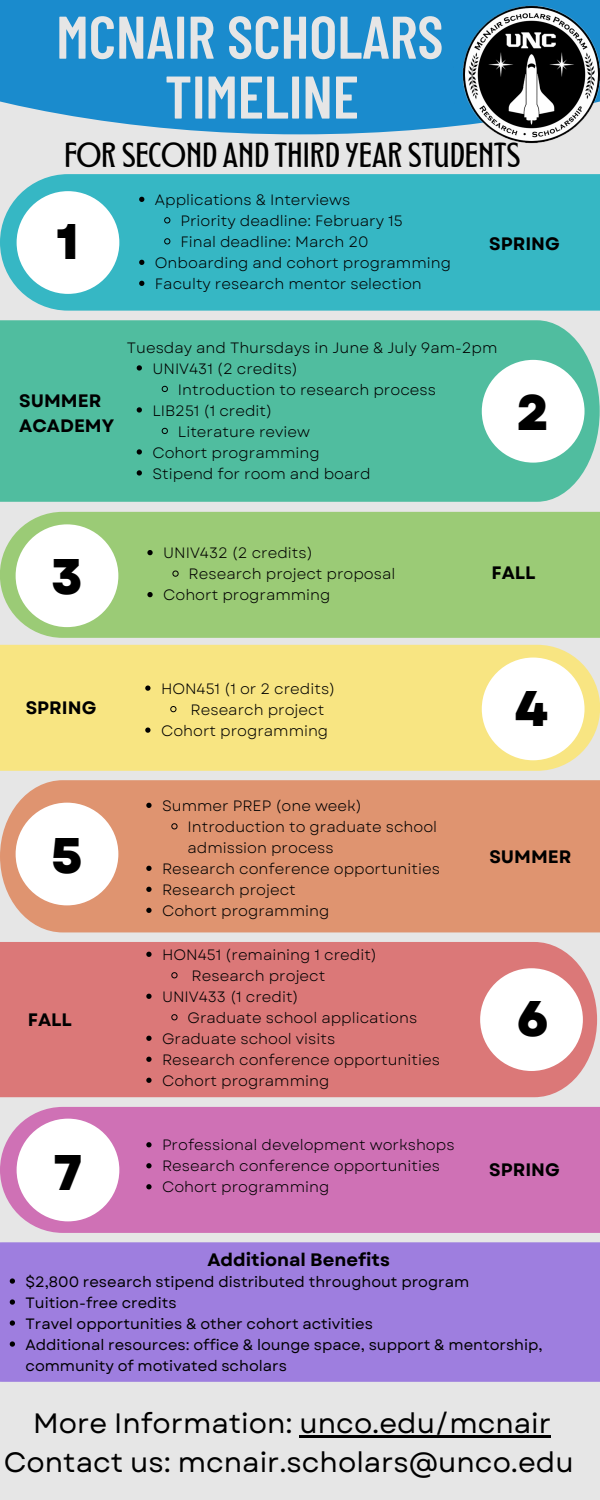
<style>
.page{position:relative;width:600px;height:1500px;background:#e6e6e6}
.page>*{position:absolute;margin:0;border:0;box-sizing:border-box;transform-origin:0 0}
.t1{font:600 60.1px/59.9px "Barlow Condensed";color:#e6e6e6;text-align:center}
.t2{font:800 50px "Garet";color:#000}
.t3{font:28px/39px "Garet";color:#000;text-align:center}
.t4{font:28px "Montagna LTD";color:#000}
.t5{font:700 18px/24.8px "Garet";color:#000}
.t6{font:15px/21px "Garet";color:#000}
.t7{font:15px/21px "Garet";color:#000}
</style>
<div class="page">
<div style="left:0;top:174px;width:600px;height:137px;background:#36b7c4"></div>
<div style="left:0;top:320px;width:600px;height:182px;background:#50bd9f"></div>
<div style="left:0;top:512px;width:600px;height:126px;background:#9bcb76"></div>
<div style="left:0;top:645px;width:600px;height:126px;background:#f8e582"></div>
<div style="left:0;top:780px;width:600px;height:152px;background:#df9470"></div>
<div style="left:0;top:942px;width:597px;height:155px;background:#db7878"></div>
<div style="left:0;top:1107px;width:600px;height:126px;background:#cf71b5"></div>
<div style="left:17px;top:191px;width:102px;height:103px;background:#fff;border-radius:50%"></div>
<div style="left:482px;top:360px;width:103px;height:103px;background:#fff;border-radius:50%"></div>
<div style="left:482px;top:658px;width:103px;height:102px;background:#fff;border-radius:50%"></div>
<div style="left:16px;top:524px;width:102px;height:103px;background:#fff;border-radius:50%"></div>
<div style="left:16px;top:803px;width:102px;height:102px;background:#fff;border-radius:50%"></div>
<div style="left:17px;top:1119px;width:102px;height:102px;background:#fff;border-radius:50%"></div>
<div style="left:480px;top:968px;width:103px;height:103px;background:#fff;border-radius:50%"></div>
<div style="left:0;top:0;width:453px;height:134px;background:#1a8bcd"></div>
<div style="left:0;top:1242px;width:600px;height:140px;background:#9e7edf"></div>
<img style="left:453px;top:0;width:147px;height:144px">
<svg style="left:137px;top:365px;width:5px;height:6px"></svg>
<svg style="left:161px;top:385px;width:7px;height:7px"></svg>
<svg style="left:137px;top:407px;width:5px;height:6px"></svg>
<svg style="left:161px;top:427px;width:7px;height:7px"></svg>
<svg style="left:137px;top:449px;width:5px;height:6px"></svg>
<svg style="left:137px;top:470px;width:5px;height:6px"></svg>
<svg style="left:147px;top:550px;width:6px;height:5px"></svg>
<svg style="left:172px;top:570px;width:7px;height:7px"></svg>
<svg style="left:147px;top:592px;width:6px;height:5px"></svg>
<svg style="left:145px;top:686px;width:6px;height:5px"></svg>
<svg style="left:170px;top:706px;width:7px;height:7px"></svg>
<svg style="left:145px;top:728px;width:6px;height:5px"></svg>
<svg style="left:139px;top:197px;width:5px;height:5px"></svg>
<svg style="left:164px;top:217px;width:7px;height:7px"></svg>
<svg style="left:164px;top:238px;width:7px;height:7px"></svg>
<svg style="left:139px;top:260px;width:5px;height:5px"></svg>
<svg style="left:139px;top:281px;width:5px;height:5px"></svg>
<svg style="left:146px;top:952px;width:6px;height:5px"></svg>
<svg style="left:171px;top:972px;width:7px;height:7px"></svg>
<svg style="left:146px;top:994px;width:6px;height:5px"></svg>
<svg style="left:171px;top:1014px;width:7px;height:7px"></svg>
<svg style="left:146px;top:1036px;width:6px;height:5px"></svg>
<svg style="left:146px;top:1057px;width:6px;height:5px"></svg>
<svg style="left:146px;top:1078px;width:6px;height:5px"></svg>
<svg style="left:146px;top:803px;width:6px;height:5px"></svg>
<svg style="left:171px;top:823px;width:7px;height:7px"></svg>
<svg style="left:146px;top:866px;width:6px;height:5px"></svg>
<svg style="left:146px;top:887px;width:6px;height:5px"></svg>
<svg style="left:146px;top:908px;width:6px;height:5px"></svg>
<svg style="left:146px;top:1142px;width:6px;height:5px"></svg>
<svg style="left:146px;top:1163px;width:6px;height:5px"></svg>
<svg style="left:146px;top:1184px;width:6px;height:5px"></svg>
<svg style="left:10px;top:1278px;width:5px;height:6px"></svg>
<svg style="left:10px;top:1299px;width:5px;height:6px"></svg>
<svg style="left:10px;top:1320px;width:5px;height:6px"></svg>
<svg style="left:10px;top:1341px;width:5px;height:6px"></svg>
<hr style="left:300px;top:1435px;width:251px;height:2px;background:#000">
<h1 class="t1" style="left:56px;top:5px;width:389px">MCNAIR SCHOLARS<br>TIMELINE</h1>
<h3 class="t4" style="left:64px;top:142px;width:457px">FOR SECOND AND THIRD YEAR STUDENTS</h3>
<h2 class="t2" style="left:57px;top:206px;width:24px">1</h2>
<p class="t6" style="left:155px;top:189px;width:197px">Applications &amp; Interviews</p>
<p class="t6" style="left:180px;top:210px;width:224px">Priority deadline: February 15</p>
<p class="t6" style="left:180px;top:231px;width:190px">Final deadline: March 20</p>
<p class="t6" style="left:155px;top:252px;width:298px">Onboarding and cohort programming</p>
<p class="t6" style="left:155px;top:273px;width:268px">Faculty research mentor selection</p>
<p class="t5" style="left:489px;top:232px;width:72px">SPRING</p>
<p class="t5" style="left:19px;top:388px;width:96px">SUMMER<br>ACADEMY</p>
<p class="t6" style="left:127px;top:337px;width:372px">Tuesday and Thursdays in June &amp; July 9am-2pm</p>
<p class="t6" style="left:152px;top:358px;width:147px">UNIV431 (2 credits)</p>
<p class="t6" style="left:178px;top:379px;width:260px">Introduction to research process</p>
<p class="t6" style="left:152px;top:400px;width:121px">LIB251 (1 credit)</p>
<p class="t6" style="left:178px;top:421px;width:134px">Literature review</p>
<p class="t6" style="left:152px;top:442px;width:169px">Cohort programming</p>
<p class="t6" style="left:152px;top:463px;width:220px">Stipend for room and board</p>
<h2 class="t2" style="left:517px;top:376px;width:34px">2</h2>
<h2 class="t2" style="left:51px;top:541px;width:33px">3</h2>
<p class="t6" style="left:163px;top:543px;width:151px">UNIV432 (2 credits)</p>
<p class="t6" style="left:189px;top:564px;width:208px">Research project proposal</p>
<p class="t6" style="left:163px;top:585px;width:169px">Cohort programming</p>
<p class="t5" style="left:492px;top:560px;width:46px">FALL</p>
<p class="t5" style="left:26px;top:695px;width:72px">SPRING</p>
<h2 class="t2" style="left:51px;top:820px;width:33px">5</h2>
<p class="t5" style="left:28px;top:1008px;width:46px">FALL</p>
<h2 class="t2" style="left:53px;top:1136px;width:30px">7</h2>
<p class="t6" style="left:161px;top:678px;width:176px">HON451 (1 or 2 credits)</p>
<p class="t6" style="left:191px;top:699px;width:135px">Research project</p>
<p class="t6" style="left:161px;top:720px;width:169px">Cohort programming</p>
<p class="t6" style="left:162px;top:795px;width:202px">Summer PREP (one week)</p>
<p class="t6" style="left:188px;top:816px;width:251px">Introduction to graduate school</p>
<p class="t6" style="left:188px;top:837px;width:148px">admission process</p>
<p class="t6" style="left:162px;top:858px;width:279px">Research conference opportunities</p>
<p class="t6" style="left:162px;top:879px;width:135px">Research project</p>
<p class="t6" style="left:162px;top:900px;width:169px">Cohort programming</p>
<p class="t6" style="left:162px;top:944px;width:217px">HON451 (remaining 1 credit)</p>
<p class="t6" style="left:192px;top:965px;width:135px">Research project</p>
<p class="t6" style="left:162px;top:986px;width:138px">UNIV433 (1 credit)</p>
<p class="t6" style="left:188px;top:1007px;width:231px">Graduate school applications</p>
<p class="t6" style="left:162px;top:1028px;width:175px">Graduate school visits</p>
<p class="t6" style="left:162px;top:1049px;width:279px">Research conference opportunities</p>
<p class="t6" style="left:162px;top:1070px;width:169px">Cohort programming</p>
<p class="t6" style="left:162px;top:1135px;width:294px">Professional development workshops<br>Research conference opportunities<br>Cohort programming</p>
<p class="t5" style="left:207px;top:1247px;width:184px">Additional Benefits</p>
<h2 class="t2" style="left:515px;top:672px;width:35px">4</h2>
<p class="t5" style="left:489px;top:844px;width:84px">SUMMER</p>
<h2 class="t2" style="left:517px;top:983px;width:34px">6</h2>
<p class="t5" style="left:489px;top:1158px;width:72px">SPRING</p>
<p class="t7" style="left:26px;top:1271px;width:519px">$2,800 research stipend distributed throughout program Tuition-free credits<br>Travel opportunities &amp; other cohort activities<br>Additional resources: office &amp; lounge space, support &amp; mentorship, community of motivated scholars</p>
<h3 class="t3" style="left:4px;top:1404px;width:571px">More Information: unco.edu/mcnair<br>Contact us: mcnair.scholars@unco.edu</h3>
</div>
